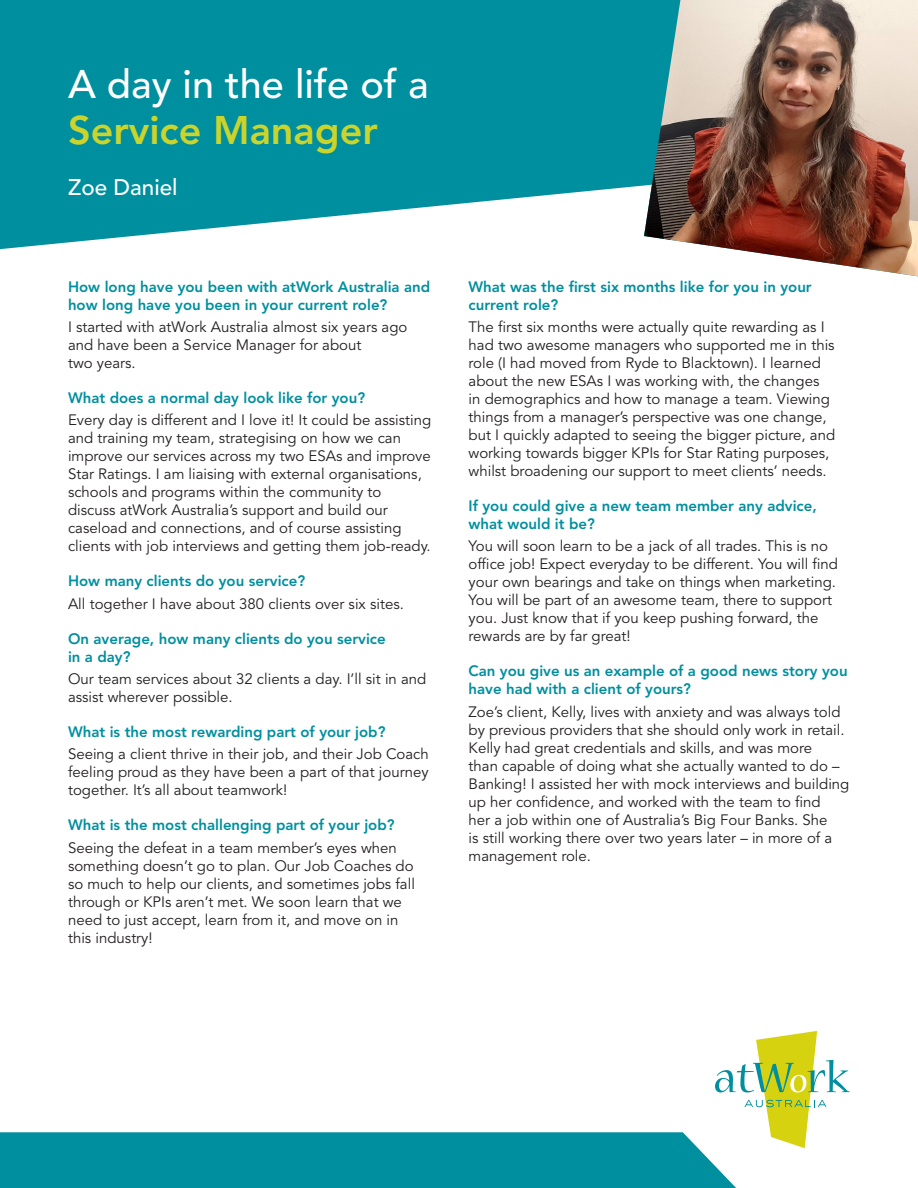
<style>
.page{position:relative;width:918px;height:1188px;background:#fff}
.page>*{position:absolute;margin:0;border:0;box-sizing:border-box;transform-origin:0 0}
.t1{font:500 39.6px "Avenir LT Std";color:#fff}
.t2{font:800 39.6px "Avenir LT Std";color:#cad42b}
.t3{font:500 22.5px "Avenir LT Std";color:#fff}
.t4{font:15px/18px "Avenir LT Std";color:#231f20}
.t5{font:800 15px/18px "Avenir LT Std";color:#008f9e}
</style>
<div class="page">
<svg style="left:0;top:0;width:644px;height:250px;fill:#008f9e"></svg>
<svg style="left:0;top:1031px;width:850px;height:157px"></svg>
<img style="left:644px;top:0;width:274px;height:276px">
<h1 class="t1" style="left:68px;top:61px;width:362px">A day in the life of a</h1>
<p class="t2" style="left:68px;top:107px;width:311px">Service Manager</p>
<p class="t3" style="left:68px;top:174px;width:111px">Zoe Daniel</p>
<p class="t5" style="left:68px;top:278px;width:364px">How long have you been with atWork Australia and how long have you been in your current role?</p>
<p class="t4" style="left:68px;top:318px;width:341px">I started with atWork Australia almost six years ago and have been a Service Manager for about<br>two years.</p>
<p class="t5" style="left:68px;top:389px;width:299px">What does a normal day look like for you?</p>
<p class="t4" style="left:68px;top:412px;width:365px">Every day is different and I love it! It could be assisting and training my team, strategising on how we can improve our services across my two ESAs and improve Star Ratings. I am liaising with external organisations, schools and programs within the community to discuss atWork Australia’s support and build our caseload and connections, and of course assisting clients with job interviews and getting them job-ready.</p>
<p class="t5" style="left:68px;top:572px;width:239px">How many clients do you service?</p>
<p class="t4" style="left:68px;top:595px;width:337px">All together I have about 380 clients over six sites.</p>
<p class="t5" style="left:68px;top:630px;width:319px">On average, how many clients do you service in a day?</p>
<p class="t4" style="left:68px;top:670px;width:360px">Our team services about 32 clients a day. I’ll sit in and assist wherever possible.</p>
<p class="t5" style="left:68px;top:723px;width:319px">What is the most rewarding part of your job?</p>
<p class="t4" style="left:68px;top:746px;width:362px;text-align:justify">Seeing a client thrive in their job, and their Job Coach feeling proud as they have been a part of that journey together. It’s all about teamwork!</p>
<p class="t5" style="left:68px;top:816px;width:328px">What is the most challenging part of your job?</p>
<p class="t4" style="left:68px;top:839px;width:348px">Seeing the defeat in a team member’s eyes when something doesn’t go to plan. Our Job Coaches do so much to help our clients, and sometimes jobs fall through or KPIs aren’t met. We soon learn that we need to just accept, learn from it, and move on in this industry!</p>
<p class="t5" style="left:469px;top:278px;width:345px">What was the first six months like for you in your current role?</p>
<p class="t4" style="left:469px;top:318px;width:368px">The first six months were actually quite rewarding as I had two awesome managers who supported me in this role (I had moved from Ryde to Blacktown). I learned about the new ESAs I was working with, the changes<br>in demographics and how to manage a team. Viewing things from a manager’s perspective was one change, but I quickly adapted to seeing the bigger picture, and working towards bigger KPIs for Star Rating purposes, whilst broadening our support to meet clients’ needs.</p>
<p class="t5" style="left:469px;top:497px;width:350px">If you could give a new team member any advice, what would it be?</p>
<p class="t4" style="left:469px;top:538px;width:371px">You will soon learn to be a jack of all trades. This is no office job! Expect everyday to be different. You will find your own bearings and take on things when marketing.<br>You will be part of an awesome team, there to support you. Just know that if you keep pushing forward, the rewards are by far great!</p>
<p class="t5" style="left:469px;top:662px;width:381px">Can you give us an example of a good news story you have had with a client of yours?</p>
<p class="t4" style="left:469px;top:703px;width:382px">Zoe’s client, Kelly, lives with anxiety and was always told by previous providers that she should only work in retail.<br>Kelly had great credentials and skills, and was more<br>than capable of doing what she actually wanted to do – Banking! I assisted her with mock interviews and building up her confidence, and worked with the team to find<br>her a job within one of Australia’s Big Four Banks. She<br>is still working there over two years later – in more of a management role.</p>
</div>
